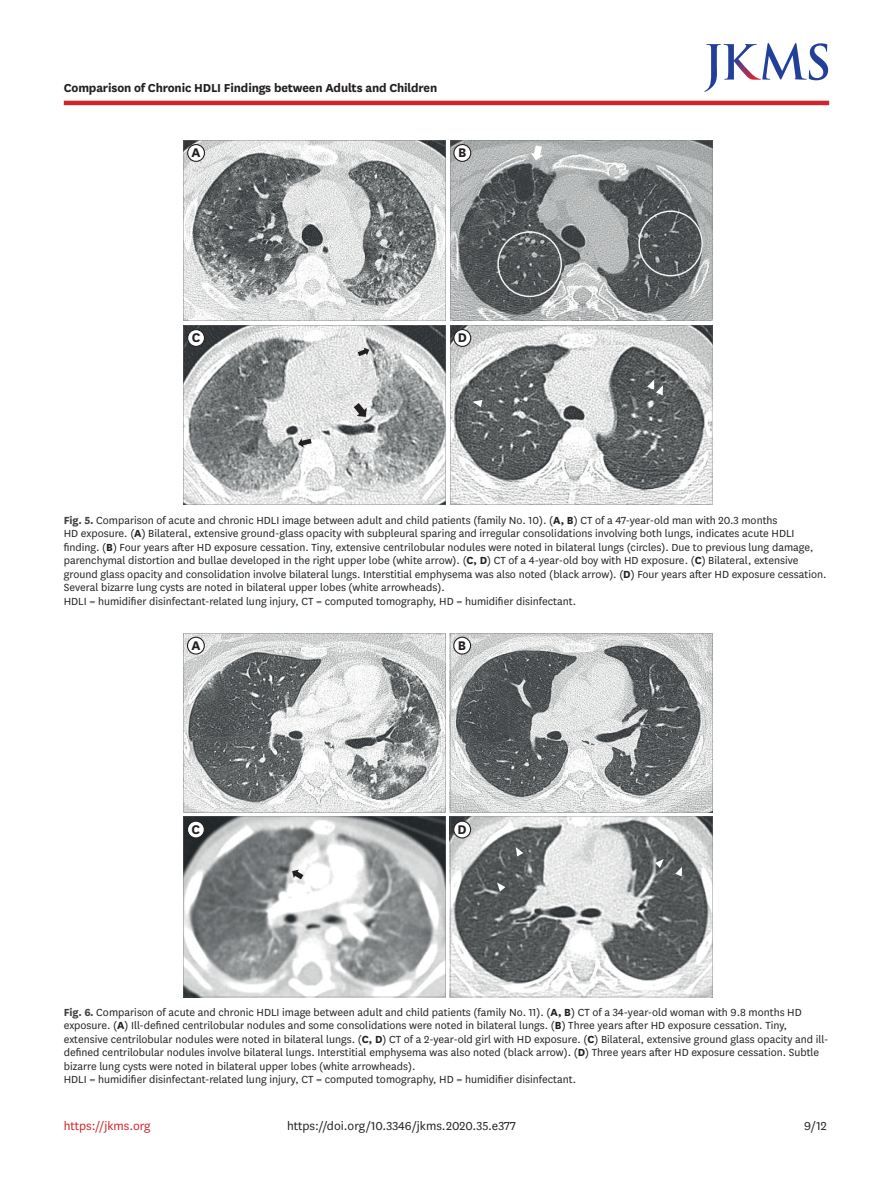
<style>
.page{position:relative;width:893px;height:1191px;background:#fff}
.page>*{position:absolute;margin:0;border:0;box-sizing:border-box;transform-origin:0 0}
.t1{font:700 14.7px "National";color:#231f20}
.alt-title-type{font:700 13.5px "National";letter-spacing:-.01em;color:#231f20}
.doi_running_footer{font:13.5px "National";color:#231f20}
.t2{font:13.5px "National";color:#d1232a}
.fig_caption{font:12px/13.5px "National";color:#231f20}
.s1{font-weight:700;color:#3e3e3f}
.s2{font-weight:700}
</style>
<div class="page">
<hr style="left:64px;top:101px;width:765px;height:4px;background:#d1232a">
<svg style="left:704px;top:43px;width:124px;height:49px"></svg>
<svg style="left:183px;top:140px;width:263px;height:181px;background:#adafaf"></svg>
<svg style="left:450px;top:140px;width:262px;height:181px;background:#8b8d8e"></svg>
<svg style="left:183px;top:325px;width:263px;height:180px;background:#b2b5b5"></svg>
<svg style="left:450px;top:325px;width:262px;height:180px"></svg>
<svg style="left:183px;top:633px;width:263px;height:179px"></svg>
<svg style="left:450px;top:633px;width:262px;height:179px;background:#a0a2a3"></svg>
<svg style="left:183px;top:816px;width:263px;height:181px"></svg>
<svg style="left:450px;top:816px;width:262px;height:181px;background:#a1a3a3"></svg>
<p class="alt-title-type" style="left:64px;top:78px;width:375px">Comparison of Chronic HDLI Findings between Adults and Children</p>
<p class="t1" style="left:192px;top:142px;width:11px">A</p>
<p class="t1" style="left:458px;top:142px;width:10px">B</p>
<p class="t1" style="left:192px;top:327px;width:10px">C</p>
<p class="t1" style="left:458px;top:327px;width:11px">D</p>
<p class="fig_caption" style="left:64px;top:513px;width:764px"><span class="s1">Fig. 5.</span> Comparison of acute and chronic HDLI image between adult and child patients (family No. 10). (<span class="s2">A, B</span>) CT of a 47-year-old man with 20.3 months<br>HD exposure. (<span class="s2">A</span>) Bilateral, extensive ground-glass opacity with subpleural sparing and irregular consolidations involving both lungs, indicates acute HDLI finding. (<span class="s2">B</span>) Four years after HD exposure cessation. Tiny, extensive centrilobular nodules were noted in bilateral lungs (circles). Due to previous lung damage, parenchymal distortion and bullae developed in the right upper lobe (white arrow). (<span class="s2">C, D</span>) CT of a 4-year-old boy with HD exposure. (<span class="s2">C</span>) Bilateral, extensive ground glass opacity and consolidation involve bilateral lungs. Interstitial emphysema was also noted (black arrow). (<span class="s2">D</span>) Four years after HD exposure cessation.<br>Several bizarre lung cysts are noted in bilateral upper lobes (white arrowheads).<br>HDLI = humidifier disinfectant-related lung injury, CT = computed tomography, HD = humidifier disinfectant.</p>
<p class="t1" style="left:191px;top:634px;width:11px">A</p>
<p class="t1" style="left:458px;top:634px;width:10px">B</p>
<p class="t1" style="left:192px;top:818px;width:10px">C</p>
<p class="t1" style="left:458px;top:818px;width:11px">D</p>
<p class="fig_caption" style="left:64px;top:1005px;width:766px"><span class="s1">Fig. 6.</span> Comparison of acute and chronic HDLI image between adult and child patients (family No. 11). (<span class="s2">A, B</span>) CT of a 34-year-old woman with 9.8 months HD exposure. (<span class="s2">A</span>) Ill-defined centrilobular nodules and some consolidations were noted in bilateral lungs. (<span class="s2">B</span>) Three years after HD exposure cessation. Tiny, extensive centrilobular nodules were noted in bilateral lungs. (<span class="s2">C, D</span>) CT of a 2-year-old girl with HD exposure. (<span class="s2">C</span>) Bilateral, extensive ground glass opacity and ill&shy;defined centrilobular nodules involve bilateral lungs. Interstitial emphysema was also noted (black arrow). (<span class="s2">D</span>) Three years after HD exposure cessation. Subtle bizarre lung cysts were noted in bilateral upper lobes (white arrowheads).<br>HDLI = humidifier disinfectant-related lung injury, CT = computed tomography, HD = humidifier disinfectant.</p>
<p class="t2" style="left:64px;top:1116px;width:88px">https://jkms.org</p>
<p class="doi_running_footer" style="left:287px;top:1116px;width:230px">https://doi.org/10.3346/jkms.2020.35.e377</p>
<p class="doi_running_footer" style="left:804px;top:1116px;width:24px">9/12</p>
</div>
